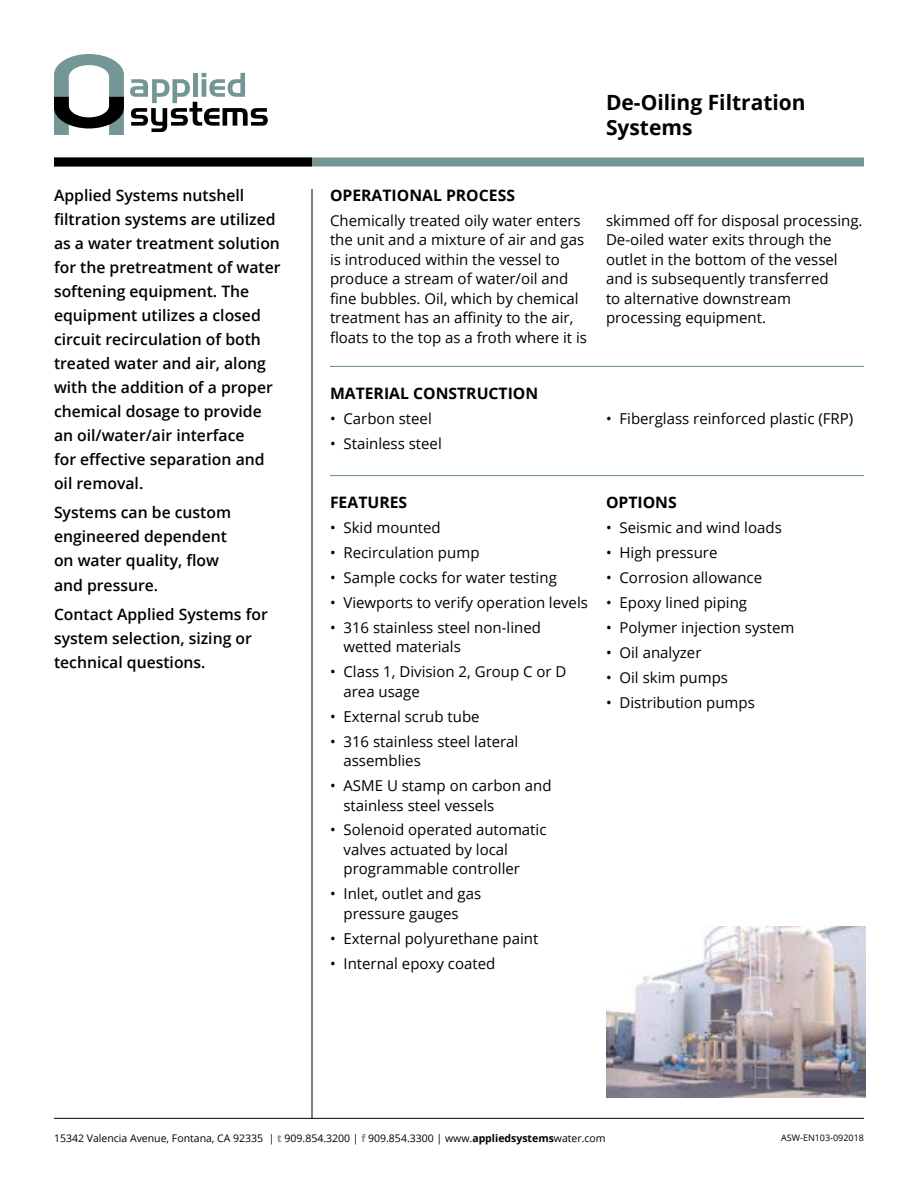
<style>
.page{position:relative;width:918px;height:1188px;background:#fff}
.page>*{position:absolute;margin:0;border:0;box-sizing:border-box;transform-origin:0 0}
.t1{font:700 21px/25.2px "Open Sans";color:#000}
.t2{font:600 15.75px/24px "Open Sans";color:#000}
.t3{font:700 15.75px "Open Sans";color:#000}
.t4{font:15px/19.5px "Open Sans";color:#000}
.t5{font:10.5px "Open Sans";color:#000}
.t6{font:9px "Open Sans";color:#000}
.s1{font-weight:700;color:#749695}
.s2{font-weight:700}
</style>
<div class="page">
<svg style="left:130px;top:73px;width:138px;height:59px"></svg>
<svg style="left:54px;top:54px;width:70px;height:81px"></svg>
<div style="left:54px;top:158px;width:810px;height:8px;background:#749695"></div>
<hr style="left:54px;top:1118px;width:810px;height:1px;background:#000">
<div style="left:54px;top:158px;width:258px;height:8px;background:#000"></div>
<hr style="left:312px;top:189px;width:1px;height:929px;background:#000">
<hr style="left:330px;top:475px;width:534px;height:1px;background:#749695">
<hr style="left:330px;top:366px;width:534px;height:1px;background:#749695">
<img style="left:606px;top:926px;width:259px;height:171px">
<p class="t2" style="left:54px;top:183px;width:228px">Applied Systems nutshell filtration systems are utilized as a water treatment solution for the pretreatment of water softening equipment. The equipment utilizes a closed circuit recirculation of both treated water and air, along with the addition of a proper chemical dosage to provide an oil/water/air interface<br>for effective separation and oil removal.</p>
<p class="t2" style="left:54px;top:500px;width:179px">Systems can be custom engineered dependent on water quality, flow and pressure.</p>
<p class="t2" style="left:54px;top:602px;width:215px">Contact Applied Systems for system selection, sizing or technical questions.</p>
<h1 class="t1" style="left:606px;top:89px;width:201px">De-Oiling Filtration<br>Systems</h1>
<p class="t3" style="left:330px;top:184px;width:187px">OPERATIONAL PROCESS</p>
<p class="t4" style="left:330px;top:210px;width:259px">Chemically treated oily water enters the unit and a mixture of air and gas is introduced within the vessel to produce a stream of water/oil and fine bubbles. Oil, which by chemical treatment has an affinity to the air, floats to the top as a froth where it is</p>
<p class="t4" style="left:606px;top:210px;width:258px">skimmed off for disposal processing.<br>De-oiled water exits through the outlet in the bottom of the vessel and is subsequently transferred<br>to alternative downstream processing equipment.</p>
<p class="t3" style="left:330px;top:382px;width:210px">MATERIAL CONSTRUCTION</p>
<p class="t4" style="left:330px;top:409px;width:103px">• Carbon steel</p>
<p class="t4" style="left:330px;top:433px;width:113px">• Stainless steel</p>
<p class="t3" style="left:330px;top:492px;width:79px">FEATURES</p>
<p class="t4" style="left:330px;top:518px;width:112px">• Skid mounted</p>
<p class="t4" style="left:330px;top:543px;width:151px">• Recirculation pump</p>
<p class="t4" style="left:330px;top:568px;width:228px">• Sample cocks for water testing</p>
<p class="t4" style="left:330px;top:592px;width:259px">• Viewports to verify operation levels</p>
<p class="t4" style="left:344px;top:617px;width:199px;text-indent:-14px">• 316 stainless steel non-lined wetted materials</p>
<p class="t4" style="left:344px;top:662px;width:225px;text-indent:-14px">• Class 1, Division 2, Group C or D area usage</p>
<p class="t4" style="left:330px;top:706px;width:151px">• External scrub tube</p>
<p class="t4" style="left:344px;top:731px;width:176px;text-indent:-14px">• 316 stainless steel lateral assemblies</p>
<p class="t4" style="left:344px;top:775px;width:210px;text-indent:-14px">• ASME U stamp on carbon and stainless steel vessels</p>
<p class="t4" style="left:344px;top:820px;width:205px;text-indent:-14px">• Solenoid operated automatic valves actuated by local programmable controller</p>
<p class="t4" style="left:344px;top:884px;width:139px;text-indent:-14px">• Inlet, outlet and gas pressure gauges</p>
<p class="t4" style="left:330px;top:928px;width:210px">• External polyurethane paint</p>
<p class="t4" style="left:330px;top:953px;width:167px">• Internal epoxy coated</p>
<p class="t4" style="left:606px;top:409px;width:249px">• Fiberglass reinforced plastic (FRP)</p>
<p class="t3" style="left:606px;top:492px;width:72px">OPTIONS</p>
<p class="t4" style="left:606px;top:518px;width:177px">• Seismic and wind loads</p>
<p class="t4" style="left:606px;top:543px;width:113px">• High pressure</p>
<p class="t4" style="left:606px;top:568px;width:158px">• Corrosion allowance</p>
<p class="t4" style="left:606px;top:592px;width:143px">• Epoxy lined piping</p>
<p class="t4" style="left:606px;top:617px;width:190px">• Polymer injection system</p>
<p class="t4" style="left:606px;top:642px;width:97px">• Oil analyzer</p>
<p class="t4" style="left:606px;top:667px;width:124px">• Oil skim pumps</p>
<p class="t4" style="left:606px;top:692px;width:150px">• Distribution pumps</p>
<p class="t5" style="left:54px;top:1131px;width:553px">15342 Valencia Avenue, Fontana, CA 92335 | <span class="s1">t</span> 909.854.3200 | <span class="s1">f</span> 909.854.3300 | www.<span class="s2">appliedsystems</span>water.com</p>
<p class="t6" style="left:781px;top:1132px;width:84px">ASW-EN103-092018</p>
</div>
